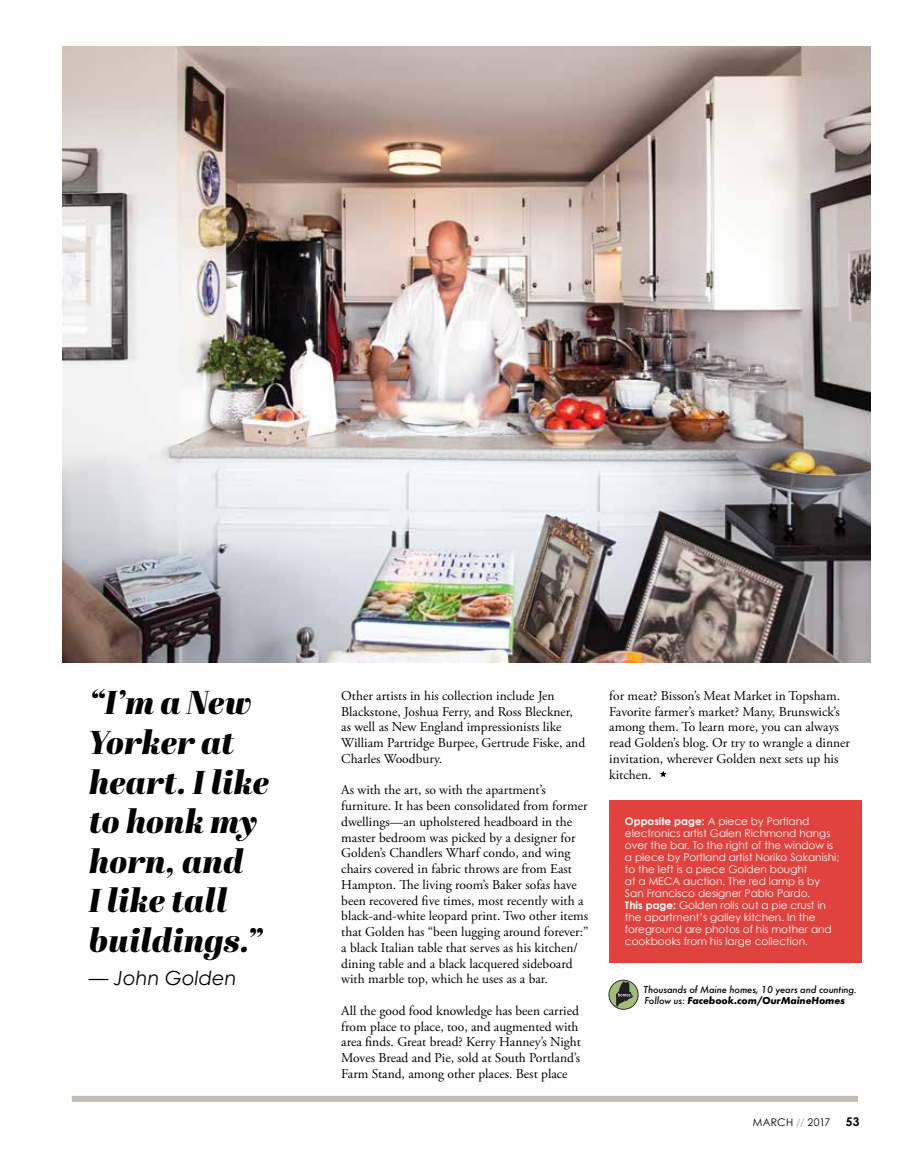
<style>
.page{position:relative;width:918px;height:1161px;background:#fff}
.page>*{position:absolute;margin:0;border:0;box-sizing:border-box;transform-origin:0 0}
.t1{font:italic 33px/39.6px "Abril Fatface";color:#000}
.t2{font:italic 19.5px "Century Gothic";color:#000}
.t3{font:13.5px/15.8px "Adobe Garamond Pro";color:#000}
.t4{font:700 12px "Century Gothic";color:#000}
.t5{font:10.5px/12px "Century Gothic";color:#fff}
.t6{font:italic 500 10.5px/10.5px "Futura";letter-spacing:-.01em;color:#000}
.t7{font:10.5px "Century Gothic";letter-spacing:.02em;color:#000}
.s1{font-weight:700}
.s2{color:#a7a9ac}
</style>
<div class="page">
<img style="left:62px;top:47px;width:808px;height:616px">
<div style="left:72px;top:1096px;width:786px;height:6px;background:#c2bbb3"></div>
<div style="left:609px;top:800px;width:253px;height:163px;background:#e0423d"></div>
<svg style="left:609px;top:980px;width:30px;height:30px"></svg>
<svg style="left:660px;top:770px;width:7px;height:8px"></svg>
<h1 class="t1" style="left:89px;top:682px;width:182px">“I’m a New<br>Yorker at heart. I like to honk my horn, and<br>I like tall buildings.”</h1>
<h2 class="t2" style="left:89px;top:964px;width:149px">— John Golden</h2>
<p class="t3" style="left:341px;top:688px;width:245px">Other artists in his collection include Jen Blackstone, Joshua Ferry, and Ross Bleckner, as well as New England impressionists like William Partridge Burpee, Gertrude Fiske, and Charles Woodbury.</p>
<p class="t3" style="left:341px;top:783px;width:249px">As with the art, so with the apartment’s furniture. It has been consolidated from former dwellings—an upholstered headboard in the master bedroom was picked by a designer for Golden’s Chandlers Wharf condo, and wing chairs covered in fabric throws are from East Hampton. The living room’s Baker sofas have been recovered five times, most recently with a black-and-white leopard print. Two other items that Golden has “been lugging around forever:” a black Italian table that serves as his kitchen/ dining table and a black lacquered sideboard with marble top, which he uses as a bar.</p>
<p class="t3" style="left:341px;top:1003px;width:241px">All the good food knowledge has been carried from place to place, too, and augmented with area finds. Great bread? Kerry Hanney’s Night Moves Bread and Pie, sold at South Portland’s Farm Stand, among other places. Best place</p>
<p class="t3" style="left:609px;top:688px;width:242px">for meat? Bisson’s Meat Market in Topsham.<br>Favorite farmer’s market? Many, Brunswick’s among them. To learn more, you can always read Golden’s blog. Or try to wrangle a dinner invitation, wherever Golden next sets up his kitchen.</p>
<p class="t5" style="left:625px;top:815px;width:216px"><span class="s1">Opposite page:</span> A piece by Portland electronics artist Galen Richmond hangs over the bar. To the right of the window is a piece by Portland artist Noriko Sakanishi; to the left is a piece Golden bought<br>at a MECA auction. The red lamp is by San Francisco designer Pablo Pardo.<br><span class="s1">This page:</span> Golden rolls out a pie crust in the apartment’s galley kitchen. In the foreground are photos of his mother and cookbooks from his large collection.</p>
<p class="t6" style="left:644px;top:985px;width:215px">Thousands of Maine homes, 10 years and counting.<br>Follow us: <span class="s1">Facebook.com/OurMaineHomes</span></p>
<p class="t7" style="left:753px;top:1114px;width:79px">MARCH <span class="s2">//</span> 2017</p>
<p class="t4" style="left:846px;top:1112px;width:15px">53</p>
</div>
